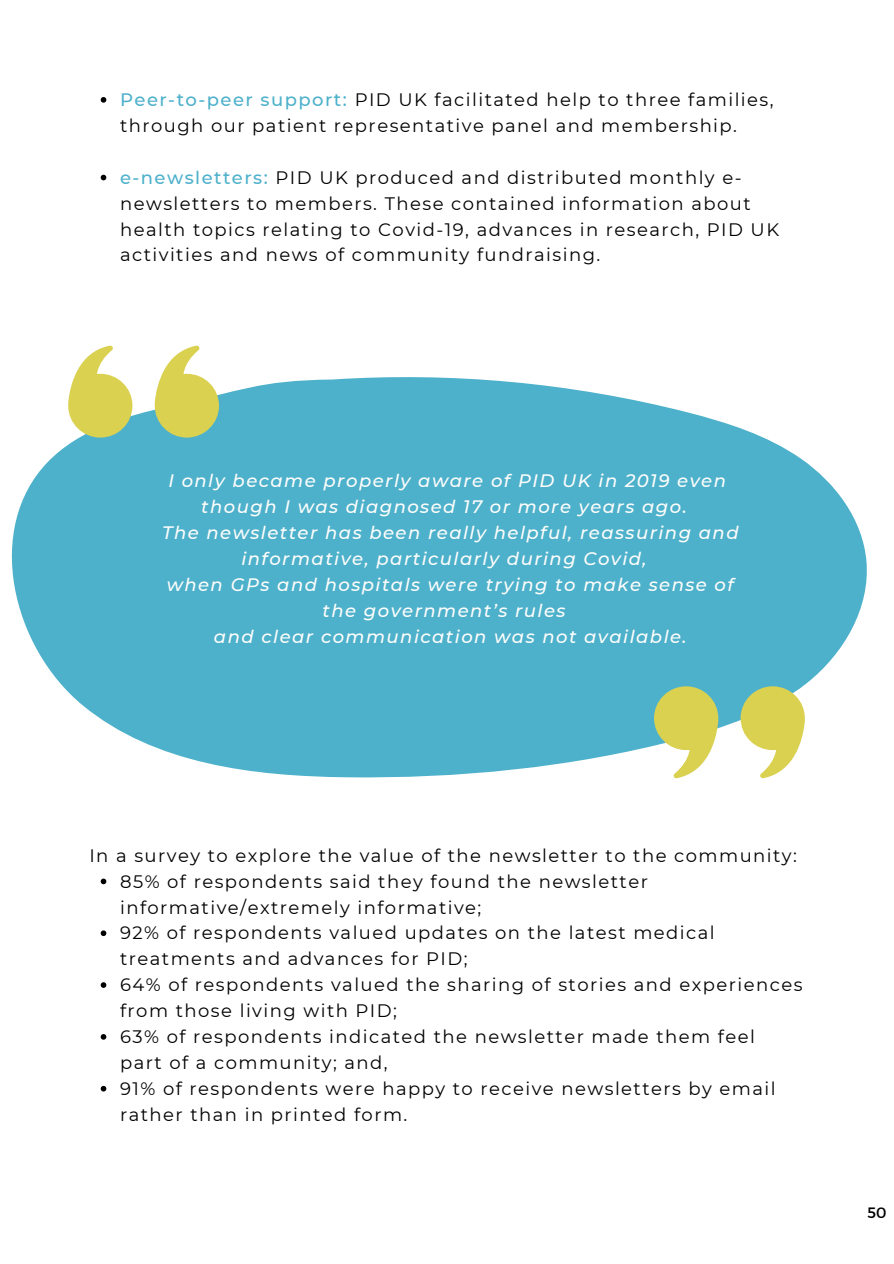
<style>
.page{position:relative;width:894px;height:1264px;background:#fff}
.page>*{position:absolute;margin:0;border:0;box-sizing:border-box;transform-origin:0 0}
.t1{font:18px/26px "Montserrat";letter-spacing:.08em;color:#000}
.t2{font:italic 500 18px "Montserrat";letter-spacing:.08em;color:#fdfdfc}
.t3{font:15px "Montserrat";color:#000}
.s1{font-weight:500;color:#4eb1cb}
</style>
<div class="page">
<svg style="left:101px;top:97px;width:5px;height:6px"></svg>
<svg style="left:101px;top:175px;width:5px;height:5px"></svg>
<svg style="left:11px;top:377px;width:856px;height:401px;fill:#4eb1cb"></svg>
<svg style="left:68px;top:345px;width:64px;height:92px"></svg>
<svg style="left:155px;top:345px;width:64px;height:92px"></svg>
<svg style="left:740px;top:686px;width:64px;height:92px"></svg>
<svg style="left:654px;top:686px;width:64px;height:92px"></svg>
<svg style="left:101px;top:878px;width:5px;height:6px"></svg>
<svg style="left:101px;top:930px;width:5px;height:6px"></svg>
<svg style="left:101px;top:982px;width:5px;height:5px"></svg>
<svg style="left:101px;top:1034px;width:5px;height:5px"></svg>
<svg style="left:101px;top:1085px;width:5px;height:6px"></svg>
<p class="t1" style="left:120px;top:87px;width:655px"><span class="s1">Peer-to-peer support:</span> PID UK facilitated help to three families, through our patient representative panel and membership.</p>
<p class="t1" style="left:120px;top:164px;width:660px"><span class="s1">e-newsletters:</span> PID UK produced and distributed monthly e&shy;newsletters to members. These contained information about health topics relating to Covid-19, advances in research, PID UK activities and news of community fundraising.</p>
<p class="t2" style="left:168px;top:470px;width:559px">I only became properly aware of PID UK in 2019 even</p>
<p class="t2" style="left:201px;top:496px;width:487px">though I was diagnosed 17 or more years ago.</p>
<p class="t2" style="left:162px;top:521px;width:578px">The newsletter has been really helpful, reassuring and</p>
<p class="t2" style="left:241px;top:547px;width:407px">informative, particularly during Covid,</p>
<p class="t2" style="left:167px;top:573px;width:568px">when GPs and hospitals were trying to make sense of</p>
<p class="t2" style="left:322px;top:599px;width:244px">the government’s rules</p>
<p class="t2" style="left:214px;top:625px;width:474px">and clear communication was not available.</p>
<p class="t1" style="left:89px;top:842px;width:708px">In a survey to explore the value of the newsletter to the community:</p>
<p class="t1" style="left:120px;top:868px;width:683px">85% of respondents said they found the newsletter informative/extremely informative;<br>92% of respondents valued updates on the latest medical treatments and advances for PID;<br>64% of respondents valued the sharing of stories and experiences from those living with PID;<br>63% of respondents indicated the newsletter made them feel<br>part of a community; and,<br>91% of respondents were happy to receive newsletters by email rather than in printed form.</p>
<p class="t3" style="left:867px;top:1203px;width:21px">50</p>
</div>
